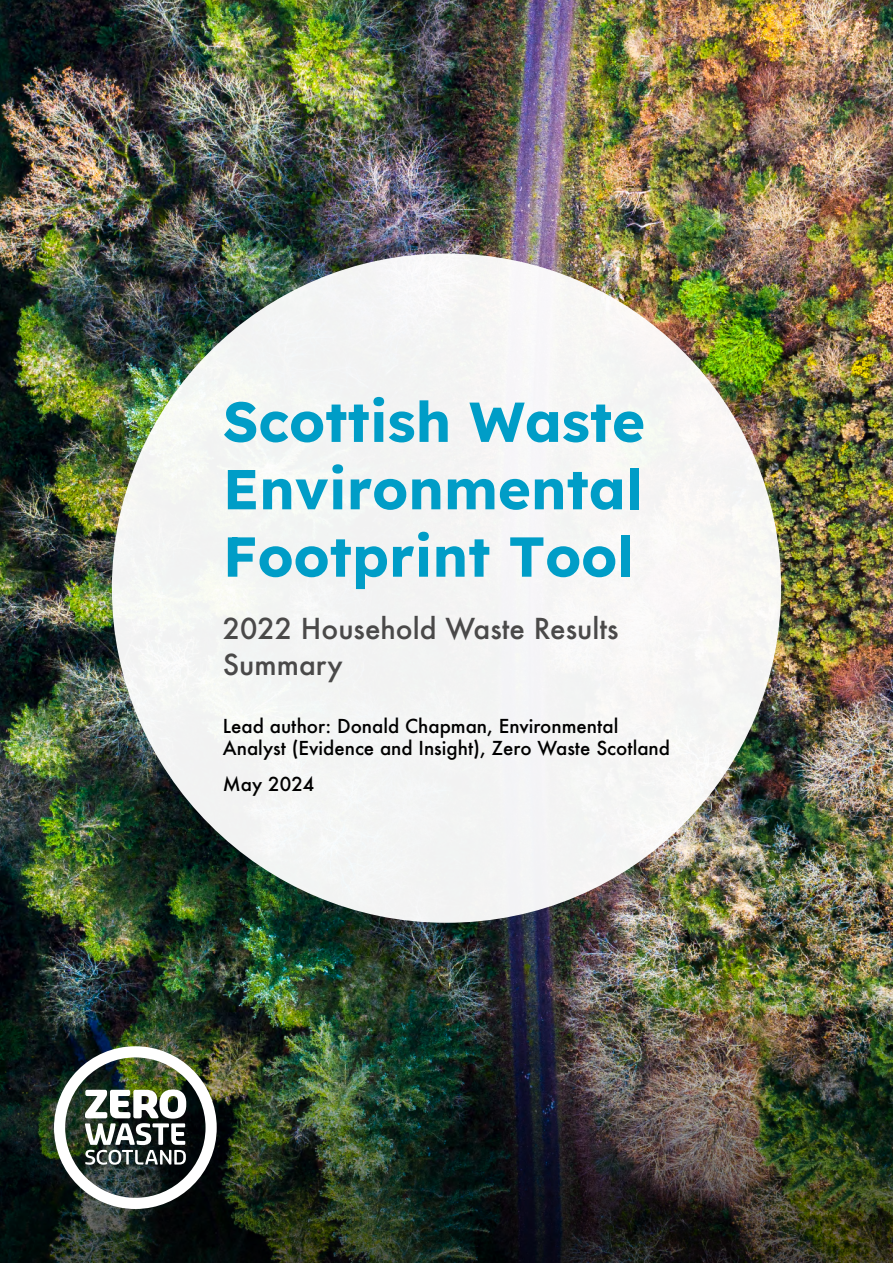
<style>
.page{position:relative;width:893px;height:1263px;background:#fff}
.page>*{position:absolute;margin:0;border:0;box-sizing:border-box;transform-origin:0 0}
.t1{font:56.1px/67.3px "Lexend";color:#009dc7;text-align:justify}
.Cover_page_sub-title{font:500 28.05px/35.8px "Futura";color:#4a4949}
.Main_Body_Paragraph_Text{font:500 18.75px/22.5px "Futura";color:#000}
</style>
<div class="page">
<img style="left:0;top:0;width:893px;height:923px">
<div style="left:112px;top:253px;width:669px;height:670px;background:#f4f5f4;border-radius:50%"></div>
<img style="left:0;top:923px;width:893px;height:340px">
<img style="left:54px;top:1046px;width:163px;height:163px">
<p class="t1" style="left:223px;top:385px;width:424px">Scottish Waste Environmental Footprint Tool</p>
<p class="Cover_page_sub-title" style="left:223px;top:610px;width:397px">2022 Household Waste Results<br>Summary</p>
<p class="Main_Body_Paragraph_Text" style="left:223px;top:714px;width:449px">Lead author: Donald Chapman, Environmental<br>Analyst (Evidence and Insight), Zero Waste Scotland</p>
<p class="Main_Body_Paragraph_Text" style="left:223px;top:772px;width:93px">May 2024</p>
</div>
